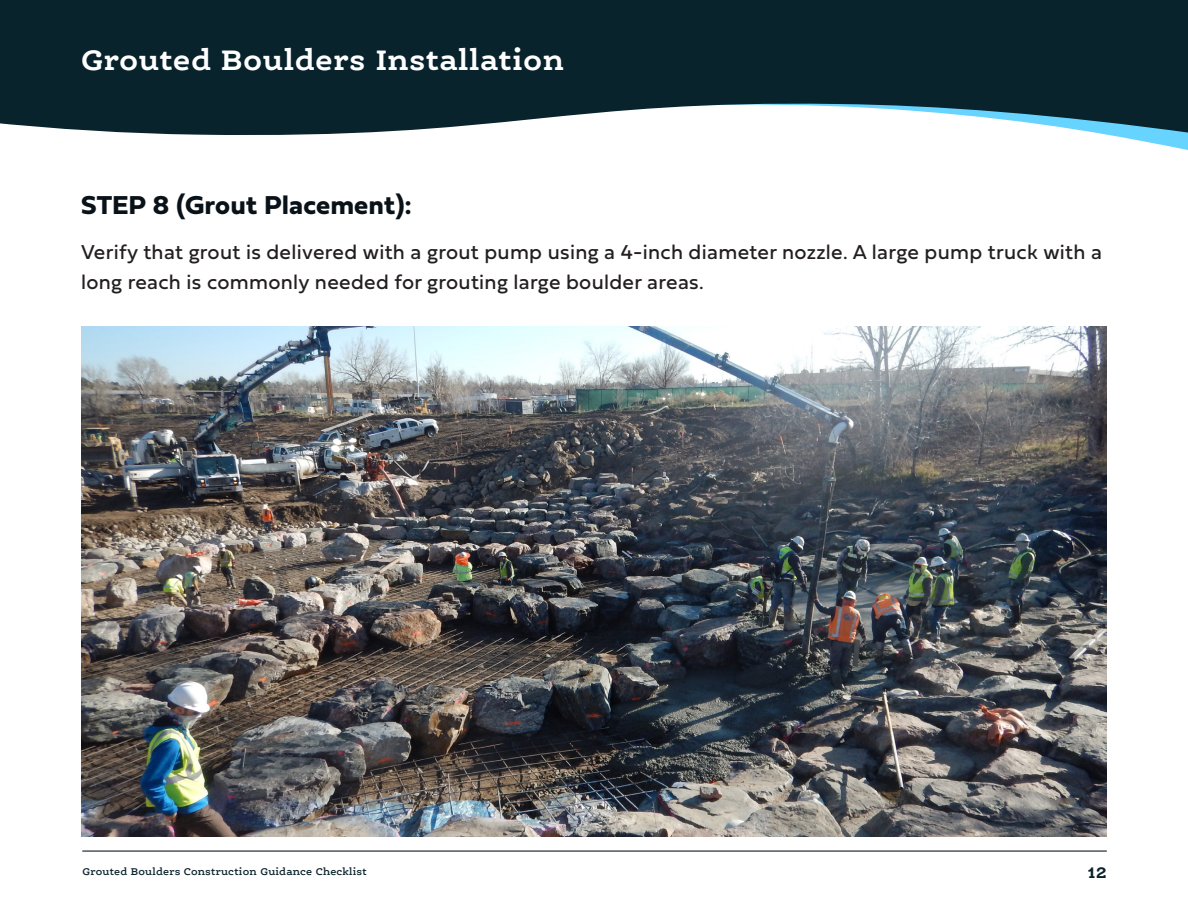
<style>
.page{position:relative;width:1188px;height:918px;background:#fff}
.page>*{position:absolute;margin:0;border:0;box-sizing:border-box;transform-origin:0 0}
.t1{font:700 30px "Ernestine Pro";letter-spacing:.015em;color:#fff}
.t2{font:700 27px "Fieldwork Hum";letter-spacing:.015em;color:#091218}
.Body{font:21px/30px "Fieldwork Hum";letter-spacing:.015em;color:#231f20}
.t3{font:700 18px "Ernestine Pro";color:#0a222c}
.t4{font:600 10.5px "Ernestine Pro";letter-spacing:.015em;color:#0a222c}
</style>
<div class="page">
<svg style="left:1121px;top:137px;width:67px;height:13px"></svg>
<svg style="left:0;top:0;width:1188px;height:137px;background:#243d46"></svg>
<hr style="left:83px;top:850px;width:1023px;height:2px;background:#0a222c">
<img style="left:81px;top:327px;width:1026px;height:510px">
<p class="t1" style="left:81px;top:41px;width:485px">Grouted Boulders Installation</p>
<p class="t2" style="left:81px;top:184px;width:332px">STEP 8 (Grout Placement):</p>
<p class="Body" style="left:81px;top:236px;width:1023px">Verify that grout is delivered with a grout pump using a 4-inch diameter nozzle. A large pump truck with a long reach is commonly needed for grouting large boulder areas.</p>
<p class="t4" style="left:83px;top:865px;width:286px">Grouted Boulders Construction Guidance Checklist</p>
<p class="t3" style="left:1088px;top:860px;width:21px">12</p>
</div>
